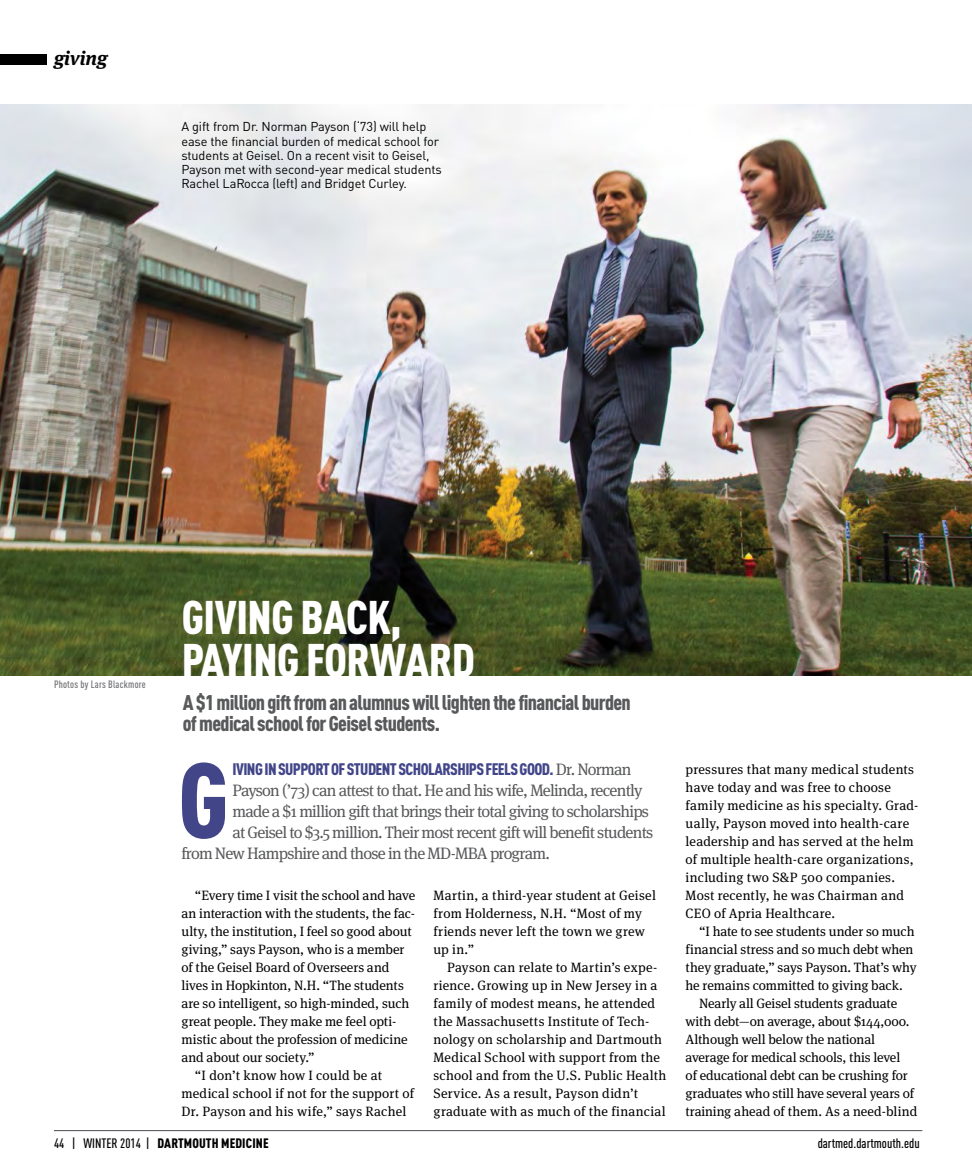
<style>
.page{position:relative;width:972px;height:1175px;background:#fff}
.page>*{position:absolute;margin:0;border:0;box-sizing:border-box;transform-origin:0 0}
.t1{font:900 condensed 105px "DINOT";color:#424689}
.t2{font:900 condensed 46.5px/43.5px "DINOT";letter-spacing:-.01em;color:#fff}
.t3{font:900 condensed 21px/21px "DINOT";letter-spacing:-.03em;color:#58595b}
.t4{font:italic 700 19.5px "Meta Serif";color:#000}
.t5{font:16.5px "Meta Serif";letter-spacing:-.045em;color:#58595b}
.t6{font:900 condensed 16.5px "DINOT";letter-spacing:-.035em;color:#424689}
.t7{font:13.5px/18px "Meta Serif";letter-spacing:.005em;color:#000}
.Feature_Line{font:900 condensed 13.5px "DINOT";letter-spacing:.01em;color:#000}
.Feature_Line-2{font:500 condensed 13.5px "DINOT";color:#000}
.t8{font:12.75px/14.2px "DINOT";letter-spacing:-.01em;color:#000}
.t9{font:500 condensed 10.5px "DINOT";letter-spacing:.02em;color:#6d6e71}
.s1{font-family:"Meta Serif";font-weight:400;font-stretch:normal;color:#58595b}
.s2{font-weight:500}
</style>
<div class="page">
<img style="left:0;top:104px;width:972px;height:571px">
<div style="left:0;top:54px;width:46px;height:11px;background:#000"></div>
<hr style="left:54px;top:1130px;width:868px;height:1px;background:#474b4f">
<p class="t4" style="left:54px;top:42px;width:55px">giving</p>
<p class="t8" style="left:181px;top:119px;width:262px">A gift from Dr. Norman Payson (‘73) will help ease the financial burden of medical school for students at Geisel. On a recent visit to Geisel, Payson met with second-year medical students Rachel LaRocca (left) and Bridget Curley.</p>
<p class="t9" style="left:54px;top:677px;width:93px">Photos by Lars Blackmore</p>
<p class="t2" style="left:182px;top:594px;width:295px">GIVING BACK,<br>PAYING FORWARD</p>
<p class="t3" style="left:183px;top:691px;width:450px">A $1 million gift from an alumnus will lighten the financial burden of medical school for Geisel students.</p>
<p class="t1" style="left:178px;top:735px;width:52px">G</p>
<p class="t6" style="left:233px;top:759px;width:400px">IVING IN SUPPORT OF STUDENT SCHOLARSHIPS FEELS GOOD. <span class="s1">Dr. Norman</span></p>
<p class="t5" style="left:232px;top:776px;width:411px">Payson (’73) can attest to that. He and his wife, Melinda, recently</p>
<p class="t5" style="left:232px;top:797px;width:418px">made a $1 million gift that brings their total giving to scholarships</p>
<p class="t5" style="left:232px;top:818px;width:422px">at Geisel to $3.5 million. Their most recent gift will benefit students</p>
<p class="t5" style="left:181px;top:839px;width:370px">from New Hampshire and those in the MD-MBA program.</p>
<p class="t7" style="left:181px;top:885px;width:236px;text-indent:14px">“Every time I visit the school and have an interaction with the students, the fac&shy;ulty, the institution, I feel so good about giving,” says Payson, who is a member of the Geisel Board of Overseers and lives in Hopkinton, N.H. “The students are so intelligent, so high-minded, such great people. They make me feel opti&shy;mistic about the profession of medicine and about our society.”</p>
<p class="t7" style="left:181px;top:1065px;width:234px;text-indent:13px">“I don’t know how I could be at medical school if not for the support of<br>Dr. Payson and his wife,” says Rachel</p>
<p class="t7" style="left:434px;top:885px;width:224px">Martin, a third-year student at Geisel from Holderness, N.H. “Most of my friends never left the town we grew up in.”</p>
<p class="t7" style="left:434px;top:957px;width:234px;text-indent:14px">Payson can relate to Martin’s expe&shy;rience. Growing up in New Jersey in a family of modest means, he attended the Massachusetts Institute of Tech&shy;nology on scholarship and Dartmouth Medical School with support from the school and from the U.S. Public Health Service. As a result, Payson didn’t graduate with as much of the financial</p>
<p class="t7" style="left:686px;top:759px;width:234px">pressures that many medical students have today and was free to choose family medicine as his specialty. Grad&shy;ually, Payson moved into health-care leadership and has served at the helm of multiple health-care organizations, including two S&amp;P 500 companies.<br>Most recently, he was Chairman and CEO of Apria Healthcare.</p>
<p class="t7" style="left:686px;top:921px;width:233px;text-indent:14px">“I hate to see students under so much financial stress and so much debt when they graduate,” says Payson. That’s why he remains committed to giving back.</p>
<p class="t7" style="left:686px;top:993px;width:233px;text-indent:14px">Nearly all Geisel students graduate with debt—on average, about $144,000.<br>Although well below the national average for medical schools, this level<br>of educational debt can be crushing for graduates who still have several years of training ahead of them. As a need-blind</p>
<p class="Feature_Line" style="left:54px;top:1135px;width:216px"><span class="s2">44 | WINTER 2014 |</span> DARTMOUTH MEDICINE</p>
<p class="Feature_Line-2" style="left:818px;top:1134px;width:104px">dartmed.dartmouth.edu</p>
</div>
